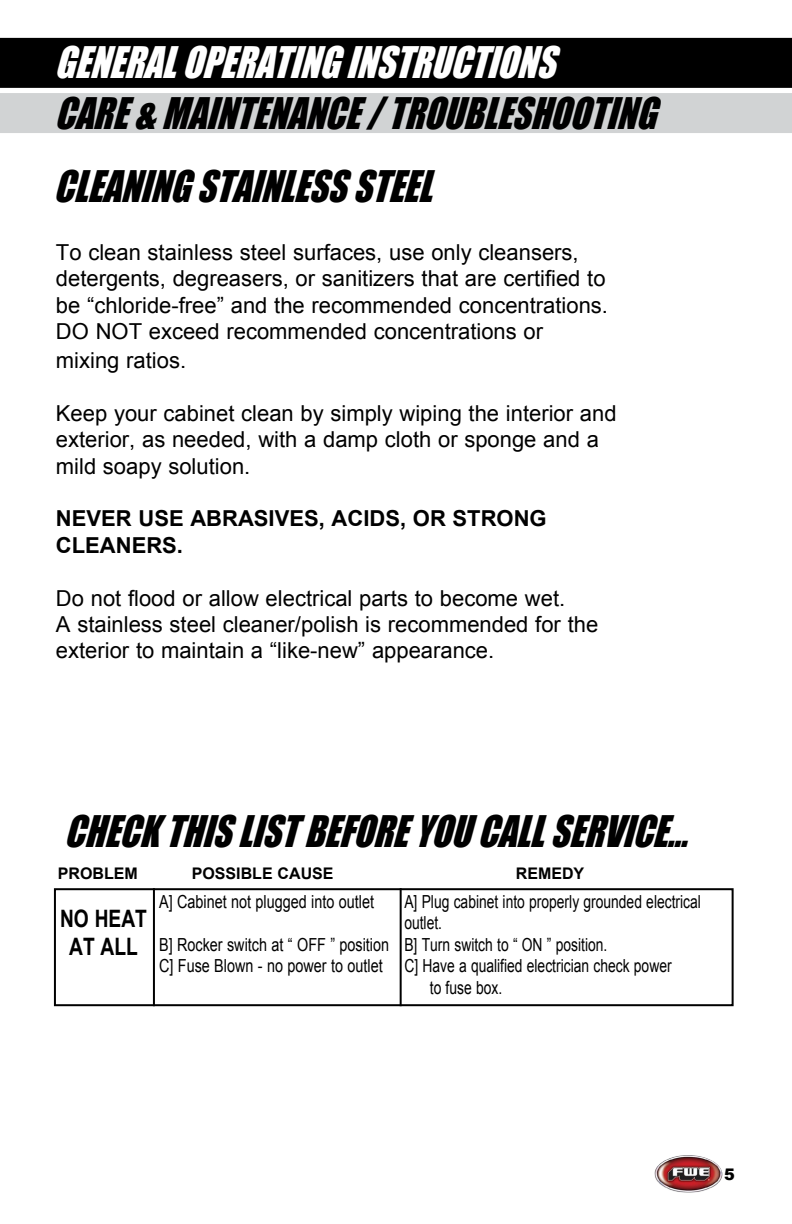
<style>
.page{position:relative;width:792px;height:1224px;background:#fff}
.page>*{position:absolute;margin:0;border:0;box-sizing:border-box;transform-origin:0 0}
.t1{font:italic 40px/72.2px "Impact";color:#000;scale:.9 1}
.t2{font:italic 40px "Impact";color:#fff;scale:.9 1}
.t3{font:700 24px/28.8px "Arial";color:#000;text-align:center;scale:.8 1}
.t4{font:22px/26.4px "Arial";color:#000}
.t5{font:700 22px/26.4px "Arial";color:#000}
.t6{font:18px "Arial";color:#000;scale:.77 1}
.t7{font:18px/21.6px "Arial";color:#000;scale:.8 1}
.t8{font:700 16px "Arial";color:#000}
.t9{font:900 16px "Arial";color:#000}
</style>
<div class="page">
<div style="left:0;top:38px;width:792px;height:50px;background:#000"></div>
<div style="left:0;top:93px;width:792px;height:40px;background:#d1d3d4"></div>
<div style="left:54px;top:888px;width:680px;height:118px;border:2px solid #000"></div>
<hr style="left:153px;top:888px;width:2px;height:118px;background:#000">
<hr style="left:400px;top:888px;width:2px;height:118px;background:#000">
<img style="left:654px;top:1155px;width:68px;height:38px">
<h1 class="t2" style="left:55px;top:32px;width:575px">GENERALOPERATINGINSTRUCTIONS</h1>
<h1 class="t1" style="left:54px;top:76px;width:688px">CARE&amp;MAINTENANCE/TROUBLESHOOTING<br>CLEANINGSTAINLESSSTEEL</h1>
<p class="t4" style="left:56px;top:239px;width:554px">To clean stainless steel surfaces, use only cleansers, detergents, degreasers, or sanitizers that are certified to be “chloride-free” and the recommended concentrations.<br>DO NOT exceed recommended concentrations or</p>
<p class="t4" style="left:56px;top:347px;width:132px">mixing ratios.</p>
<p class="t4" style="left:56px;top:400px;width:562px">Keep your cabinet clean by simply wiping the interior and exterior, as needed, with a damp cloth or sponge and a mild soapy solution.</p>
<p class="t5" style="left:56px;top:506px;width:492px">NEVER USE ABRASIVES, ACIDS, OR STRONG<br>CLEANERS.</p>
<p class="t4" style="left:56px;top:585px;width:544px">Do not flood or allow electrical parts to become wet.<br>A stainless steel cleaner/polish is recommended for the exterior to maintain a “like-new” appearance.</p>
<h1 class="t1" style="left:64px;top:794px;width:712px">CHECKTHISLISTBEFOREYOUCALLSERVICE...</h1>
<p class="t8" style="left:58px;top:863px;width:82px">PROBLEM</p>
<p class="t8" style="left:192px;top:863px;width:143px">POSSIBLE CAUSE</p>
<p class="t8" style="left:516px;top:863px;width:70px">REMEDY</p>
<p class="t3" style="left:60px;top:905px;width:110px">NO HEAT<br>AT ALL</p>
<p class="t7" style="left:159px;top:891px;width:270px">A] Cabinet not plugged into outlet</p>
<p class="t7" style="left:159px;top:934px;width:289px">B] Rocker switch at “ OFF ” position<br>C] Fuse Blown - no power to outlet</p>
<p class="t6" style="left:404px;top:889px;width:387px">A] Plug cabinet into properly grounded electrical</p>
<p class="t6" style="left:404px;top:911px;width:51px">outlet.</p>
<p class="t6" style="left:404px;top:933px;width:265px">B] Turn switch to “ ON ” position.</p>
<p class="t6" style="left:404px;top:954px;width:349px">C] Have a qualified electrician check power</p>
<p class="t6" style="left:430px;top:976px;width:96px">to fuse box.</p>
<p class="t9" style="left:724px;top:1163px;width:12px">5</p>
</div>
